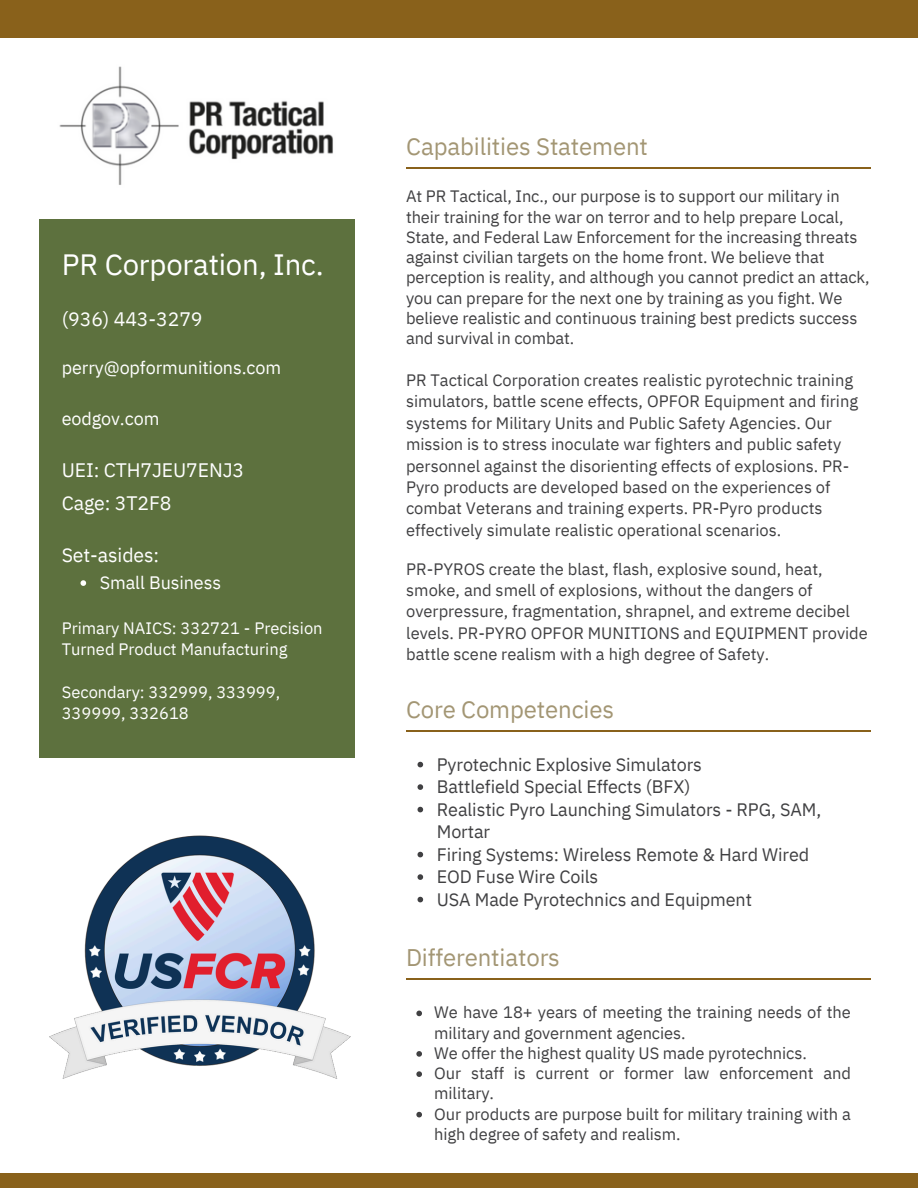
<style>
.page{position:relative;width:918px;height:1188px;background:#fff}
.page>*{position:absolute;margin:0;border:0;box-sizing:border-box;transform-origin:0 0}
.t1{font:29.25px "IBM Plex Sans";letter-spacing:-.005em;color:#fff}
.t2{font:24px "IBM Plex Sans";letter-spacing:-.005em;color:#a39674}
.t3{font:19.5px/32.7px "IBM Plex Sans";letter-spacing:-.005em;color:#fff}
.t4{font:18px/22.5px "IBM Plex Sans";letter-spacing:-.005em;color:#404042}
.t5{font:18px "IBM Plex Sans";letter-spacing:-.005em;color:#fff}
.t6{font:16.5px/20.2px "IBM Plex Sans";color:#404042}
.t7{font:16.5px/21.3px "IBM Plex Sans";color:#fff}
</style>
<div class="page">
<div style="left:0;top:0;width:918px;height:37px;background:#89611b"></div>
<div style="left:0;top:1173px;width:918px;height:15px;background:#89611b"></div>
<div style="left:39px;top:666px;width:315px;height:91px;background:#5d713e"></div>
<div style="left:39px;top:598px;width:315px;height:68px;background:#5d713e"></div>
<div style="left:39px;top:569px;width:315px;height:29px;background:#5d713e"></div>
<div style="left:39px;top:516px;width:315px;height:53px;background:#5d713e"></div>
<div style="left:39px;top:486px;width:315px;height:30px;background:#5d713e"></div>
<div style="left:39px;top:433px;width:315px;height:53px;background:#5d713e"></div>
<div style="left:39px;top:382px;width:315px;height:51px;background:#5d713e"></div>
<div style="left:39px;top:331px;width:315px;height:51px;background:#5d713e"></div>
<div style="left:39px;top:278px;width:315px;height:53px;background:#5d713e"></div>
<div style="left:39px;top:220px;width:315px;height:58px;background:#5d713e"></div>
<img style="left:59px;top:66px;width:274px;height:119px">
<img style="left:49px;top:835px;width:302px;height:244px">
<hr style="left:406px;top:168px;width:465px;height:1px;background:#89611b">
<hr style="left:406px;top:731px;width:465px;height:1px;background:#89611b">
<hr style="left:406px;top:978px;width:465px;height:2px;background:#89611b">
<svg style="left:81px;top:580px;width:5px;height:6px"></svg>
<svg style="left:418px;top:762px;width:5px;height:5px"></svg>
<svg style="left:418px;top:784px;width:5px;height:6px"></svg>
<svg style="left:418px;top:807px;width:5px;height:5px"></svg>
<svg style="left:418px;top:852px;width:5px;height:5px"></svg>
<svg style="left:418px;top:874px;width:5px;height:6px"></svg>
<svg style="left:418px;top:897px;width:5px;height:5px"></svg>
<svg style="left:416px;top:1011px;width:6px;height:5px"></svg>
<svg style="left:416px;top:1051px;width:6px;height:6px"></svg>
<svg style="left:416px;top:1071px;width:6px;height:6px"></svg>
<svg style="left:416px;top:1112px;width:6px;height:5px"></svg>
<h3 class="t1" style="left:62px;top:245px;width:264px">PR Corporation, Inc.</h3>
<p class="t3" style="left:62px;top:303px;width:142px">(936) 443-3279</p>
<p class="t5" style="left:62px;top:355px;width:221px">perry@opformunitions.com</p>
<p class="t5" style="left:62px;top:406px;width:99px">eodgov.com</p>
<h3 class="t3" style="left:62px;top:454px;width:184px">UEI: CTH7JEU7ENJ3<br>Cage: 3T2F8</h3>
<p class="t3" style="left:62px;top:538px;width:99px">Set-asides:</p>
<p class="t5" style="left:100px;top:571px;width:123px">Small Business</p>
<p class="t7" style="left:62px;top:617px;width:262px">Primary NAICS: 332721 - Precision<br>Turned Product Manufacturing</p>
<p class="t7" style="left:62px;top:681px;width:220px">Secondary: 332999, 333999,<br>339999, 332618</p>
<p class="t2" style="left:406px;top:131px;width:243px">Capabilities Statement</p>
<h3 class="t6" style="left:406px;top:186px;width:465px">At PR Tactical, Inc., our purpose is to support our military in their training for the war on terror and to help prepare Local, State, and Federal Law Enforcement for the increasing threats against civilian targets on the home front. We believe that perception is reality, and although you cannot predict an attack, you can prepare for the next one by training as you fight. We believe realistic and continuous training best predicts success and survival in combat.</h3>
<h2 class="t6" style="left:406px;top:370px;width:449px">PR Tactical Corporation creates realistic pyrotechnic training</h2>
<p class="t6" style="left:406px;top:391px;width:454px">simulators, battle scene effects, OPFOR Equipment and firing</p>
<p class="t6" style="left:406px;top:412px;width:427px">systems for Military Units and Public Safety Agencies. Our</p>
<p class="t6" style="left:406px;top:434px;width:437px">mission is to stress inoculate war fighters and public safety</p>
<p class="t6" style="left:406px;top:455px;width:445px;line-height:21.3px">personnel against the disorienting effects of explosions. PR-Pyro products are developed based on the experiences of combat Veterans and training experts. PR-Pyro products effectively simulate realistic operational scenarios.</p>
<p class="t6" style="left:406px;top:558px;width:463px;line-height:21.3px">PR-PYROS create the blast, flash, explosive sound, heat, smoke, and smell of explosions, without the dangers of overpressure, fragmentation, shrapnel, and extreme decibel levels. PR-PYRO OPFOR MUNITIONS and EQUIPMENT provide battle scene realism with a high degree of Safety.</p>
<h3 class="t2" style="left:406px;top:693px;width:210px">Core Competencies</h3>
<h2 class="t4" style="left:437px;top:753px;width:267px">Pyrotechnic Explosive Simulators</h2>
<p class="t4" style="left:437px;top:775px;width:255px">Battlefield Special Effects (BFX)</p>
<p class="t4" style="left:437px;top:798px;width:386px">Realistic Pyro Launching Simulators - RPG, SAM,<br>Mortar</p>
<p class="t4" style="left:437px;top:843px;width:374px">Firing Systems: Wireless Remote &amp; Hard Wired</p>
<p class="t4" style="left:437px;top:865px;width:163px">EOD Fuse Wire Coils</p>
<p class="t4" style="left:437px;top:888px;width:317px">USA Made Pyrotechnics and Equipment</p>
<h3 class="t2" style="left:406px;top:941px;width:155px">Differentiators</h3>
<p class="t6" style="left:434px;top:1002px;width:418px">We have 18+ years of meeting the training needs of the military and government agencies.</p>
<h2 class="t6" style="left:434px;top:1043px;width:374px">We offer the highest quality US made pyrotechnics.</h2>
<p class="t6" style="left:434px;top:1063px;width:418px">Our staff is current or former law enforcement and military.</p>
<p class="t6" style="left:434px;top:1103px;width:418px">Our products are purpose built for military training with a high degree of safety and realism.</p>
</div>
